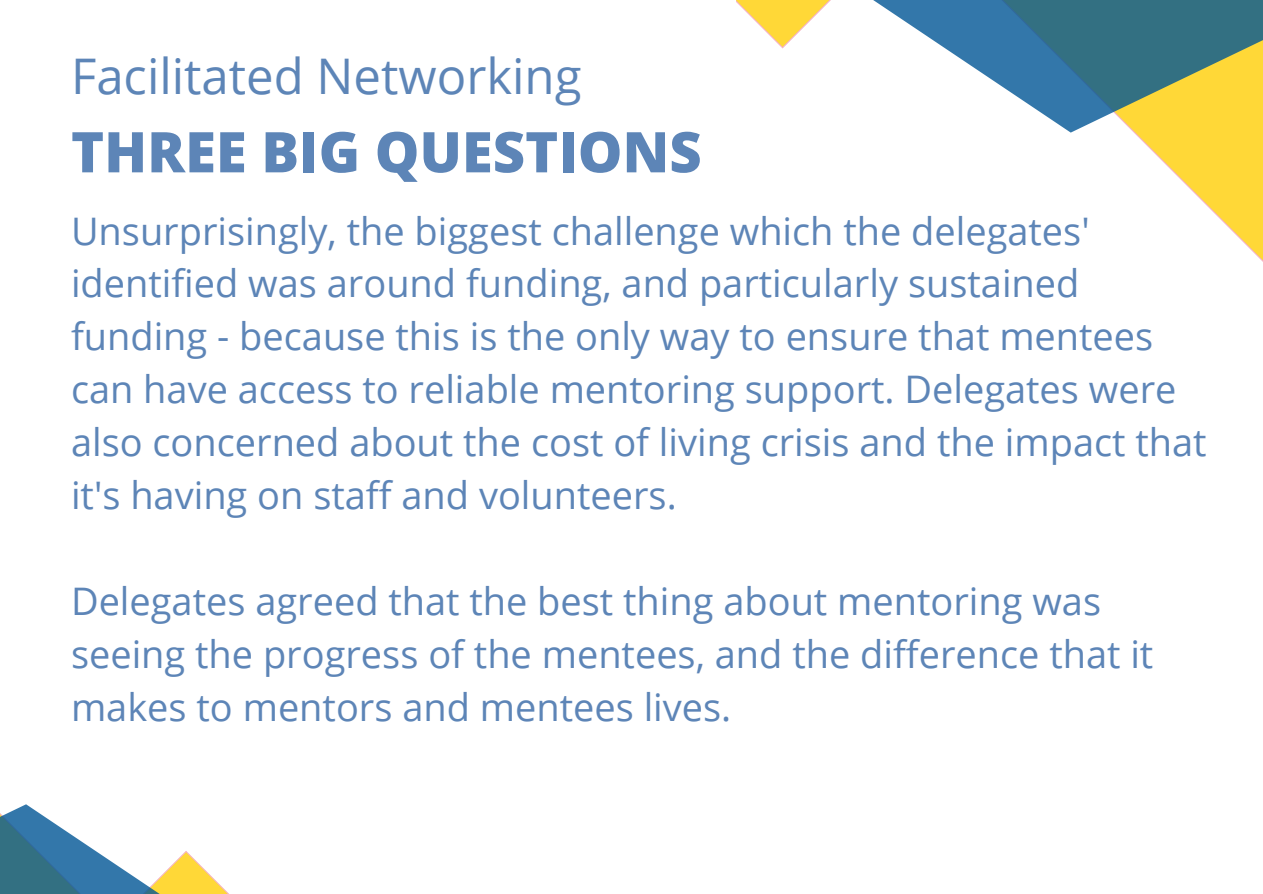
<style>
.page{position:relative;width:1263px;height:894px;background:#fff}
.page>*{position:absolute;margin:0;border:0;box-sizing:border-box;transform-origin:0 0}
.t1{font:800 56.1px "Open Sans";color:#5d85b7}
.t2{font:49.05px "Open Sans";color:#5d85b7}
.t3{font:37.95px/52.8px "Open Sans";color:#5d85b7}
</style>
<div class="page">
<svg style="left:1070px;top:132px;width:192px;height:129px"></svg>
<svg style="left:736px;top:0;width:526px;height:132px"></svg>
<svg style="left:0;top:804px;width:227px;height:88px"></svg>
<p class="t2" style="left:71px;top:42px;width:512px">Facilitated Networking</p>
<h1 class="t1" style="left:71px;top:112px;width:632px">THREE BIG QUESTIONS</h1>
<p class="t3" style="left:71px;top:203px;width:1137px">Unsurprisingly, the biggest challenge which the delegates' identified was around funding, and particularly sustained funding - because this is the only way to ensure that mentees can have access to reliable mentoring support. Delegates were also concerned about the cost of living crisis and the impact that it's having on staff and volunteers.</p>
<p class="t3" style="left:71px;top:573px;width:1084px">Delegates agreed that the best thing about mentoring was seeing the progress of the mentees, and the difference that it makes to mentors and mentees lives.</p>
</div>
